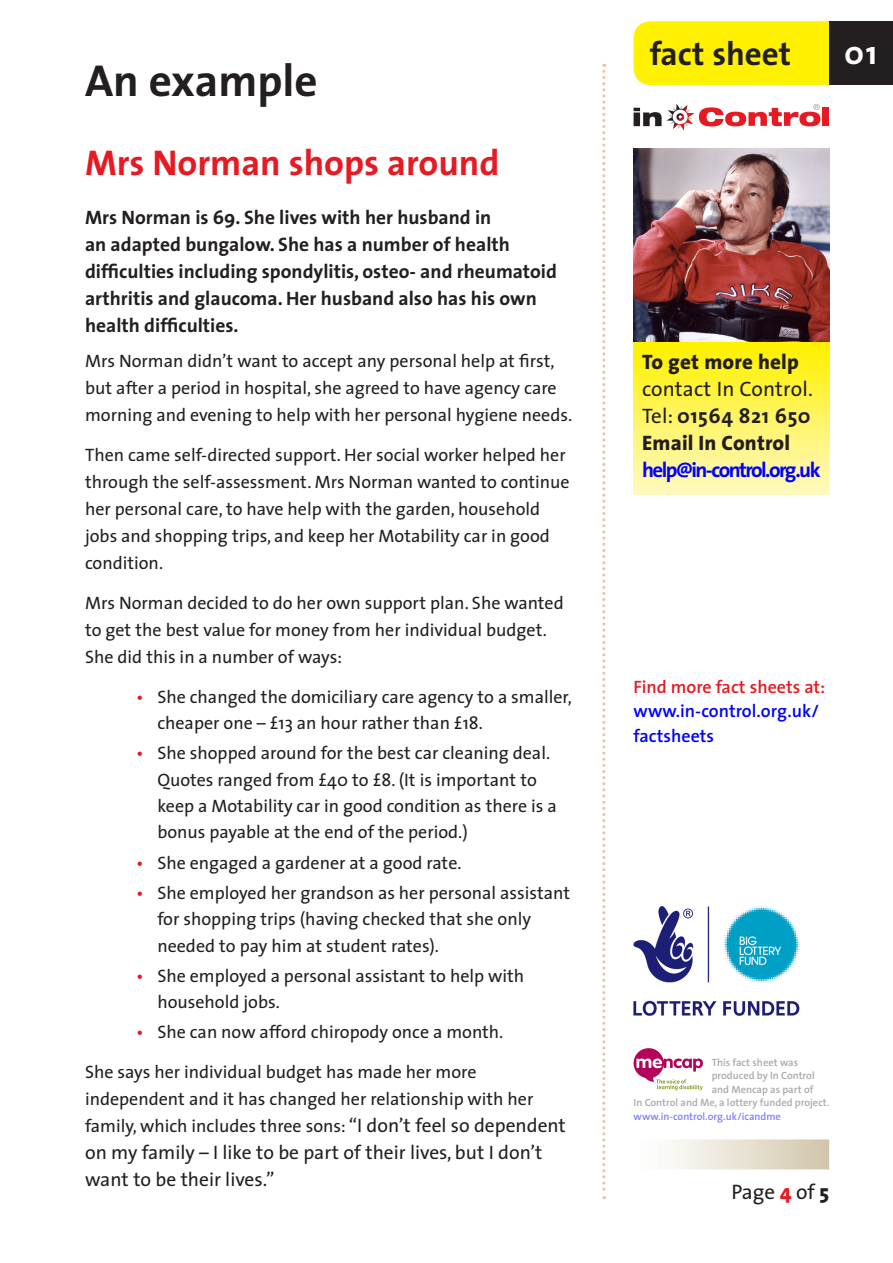
<style>
.page{position:relative;width:893px;height:1263px;background:#fff}
.page>*{position:absolute;margin:0;border:0;box-sizing:border-box;transform-origin:0 0}
.t1{font:700 45px "The Sans";color:#231f20}
.t2{font:700 36px "The Sans";color:#e51a23}
.t3{font:700 33px "The Sans";color:#231f20}
.t4{font:700 33px "The Sans";color:#fff}
.t5{font:21px/27px "The Sans";color:#231f20;text-align:justify}
.t6{font:700 21px "The Sans";letter-spacing:-.075em;color:#00f}
.t7{font:800 21px "The Sans";letter-spacing:.01em;color:#231f20}
.t8{font:700 19.5px/27px "The Sans";color:#231f20}
.t9{font:19.5px/27px "The Sans";color:#231f20}
.t10{font:18px/27px "The Sans";color:#231f20}
.t11{font:600 18px/24px "The Sans";color:#00f}
.t12{font:600 18px "The Sans";color:#e51a23}
.t13{font:600 10.5px "The Sans";color:#a8a9ad}
.t14{font:600 10.5px "The Sans";color:#8080ff}
.s1{color:#e51a23}
.s2{font-size:19.5px}
.s3{font-weight:700}
.s4{font-weight:800}
.s5{font-weight:800;color:#e51a23}
</style>
<div class="page">
<svg style="left:602px;top:64px;width:3px;height:1135px"></svg>
<div style="left:634px;top:21px;width:195px;height:64px;background:#fff101"></div>
<div style="left:650px;top:41px;width:142px;height:24px;background:#fff101"></div>
<div style="left:829px;top:21px;width:64px;height:64px;background:#231f20"></div>
<div style="left:823px;top:107px;width:6px;height:19px;background:#e51a23"></div>
<svg style="left:634px;top:104px;width:186px;height:26px"></svg>
<div style="left:634px;top:341px;width:195px;height:153px;background:linear-gradient(to bottom,#fff000,#fff8c3)"></div>
<img style="left:634px;top:149px;width:195px;height:192px">
<div style="left:634px;top:1139px;width:195px;height:30px;background:linear-gradient(to right,#fff,#d2c7ab)"></div>
<svg style="left:634px;top:1048px;width:69px;height:42px"></svg>
<img style="left:634px;top:907px;width:166px;height:109px">
<p class="t1" style="left:85px;top:43px;width:234px">An example</p>
<p class="t2" style="left:85px;top:133px;width:416px">Mrs Norman shops around</p>
<p class="t8" style="left:85px;top:203px;width:473px">Mrs Norman is 69. She lives with her husband in<br>an adapted bungalow. She has a number of health difficulties including spondylitis, osteo- and rheumatoid arthritis and glaucoma. Her husband also has his own health difficulties.</p>
<p class="t10" style="left:85px;top:347px;width:489px">Mrs Norman didn’t want to accept any personal help at first, but after a period in hospital, she agreed to have agency care morning and evening to help with her personal hygiene needs.</p>
<p class="t10" style="left:85px;top:441px;width:486px">Then came self-directed support. Her social worker helped her through the self-assessment. Mrs Norman wanted to continue her personal care, to have help with the garden, household jobs and shopping trips, and keep her Motability car in good condition.</p>
<p class="t10" style="left:85px;top:589px;width:480px">Mrs Norman decided to do her own support plan. She wanted to get the best value for money from her individual budget.<br>She did this in a number of ways:</p>
<p class="t10" style="left:157px;top:683px;width:416px;line-height:26.2px;text-indent:-21px"><span class="s1">•</span> She changed the domiciliary care agency to a smaller, cheaper one – £13 an hour rather than £18.</p>
<p class="t10" style="left:157px;top:739px;width:401px;line-height:26.2px;text-indent:-21px"><span class="s1">•</span> She shopped around for the best car cleaning deal.<br>Quotes ranged from £40 to £8. (It is important to keep a Motability car in good condition as there is a bonus payable at the end of the period.)</p>
<p class="t10" style="left:136px;top:848px;width:327px"><span class="s1">•</span> She engaged a gardener at a good rate.</p>
<p class="t10" style="left:157px;top:879px;width:414px;line-height:26.2px;text-indent:-21px"><span class="s1">•</span> She employed her grandson as her personal assistant for shopping trips (having checked that she only needed to pay him at student rates).</p>
<p class="t10" style="left:157px;top:962px;width:368px;line-height:26.2px;text-indent:-21px"><span class="s1">•</span> She employed a personal assistant to help with household jobs.</p>
<p class="t10" style="left:136px;top:1018px;width:369px"><span class="s1">•</span> She can now afford chiropody once a month.</p>
<p class="t10" style="left:85px;top:1058px;width:482px">She says her individual budget has made her more independent and it has changed her relationship with her family, which includes three sons: <span class="s2">“I don’t feel so dependent</span></p>
<p class="t9" style="left:85px;top:1138px;width:459px">on my family – I like to be part of their lives, but I don’t want to be their lives.”</p>
<h3 class="t3" style="left:650px;top:26px;width:143px">fact sheet</h3>
<h3 class="t4" style="left:844px;top:25px;width:34px">01</h3>
<p class="t7" style="left:642px;top:344px;width:158px">To get more help</p>
<p class="t5" style="left:642px;top:375px;width:172px">contact In Control.<br>Tel: <span class="s3">01564 821 650<br></span><span class="s4">Email In Control</span></p>
<p class="t6" style="left:642px;top:453px;width:180px">help@in-control.org.uk</p>
<p class="t12" style="left:634px;top:672px;width:193px">Find more fact sheets at:</p>
<p class="t11" style="left:634px;top:699px;width:187px">www.in-control.org.uk/ factsheets</p>
<p class="t13" style="left:712px;top:1053px;width:88px">This fact sheet was</p>
<p class="t13" style="left:712px;top:1067px;width:105px">produced by In Control</p>
<p class="t13" style="left:712px;top:1080px;width:103px">and Mencap as part of</p>
<p class="t13" style="left:634px;top:1094px;width:198px">In Control and Me, a lottery funded project.</p>
<p class="t14" style="left:634px;top:1107px;width:149px">www.in-control.org.uk/icandme</p>
<p class="t5" style="left:731px;top:1178px;width:99px">Page <span class="s5">4</span> of <span class="s4">5</span></p>
</div>
